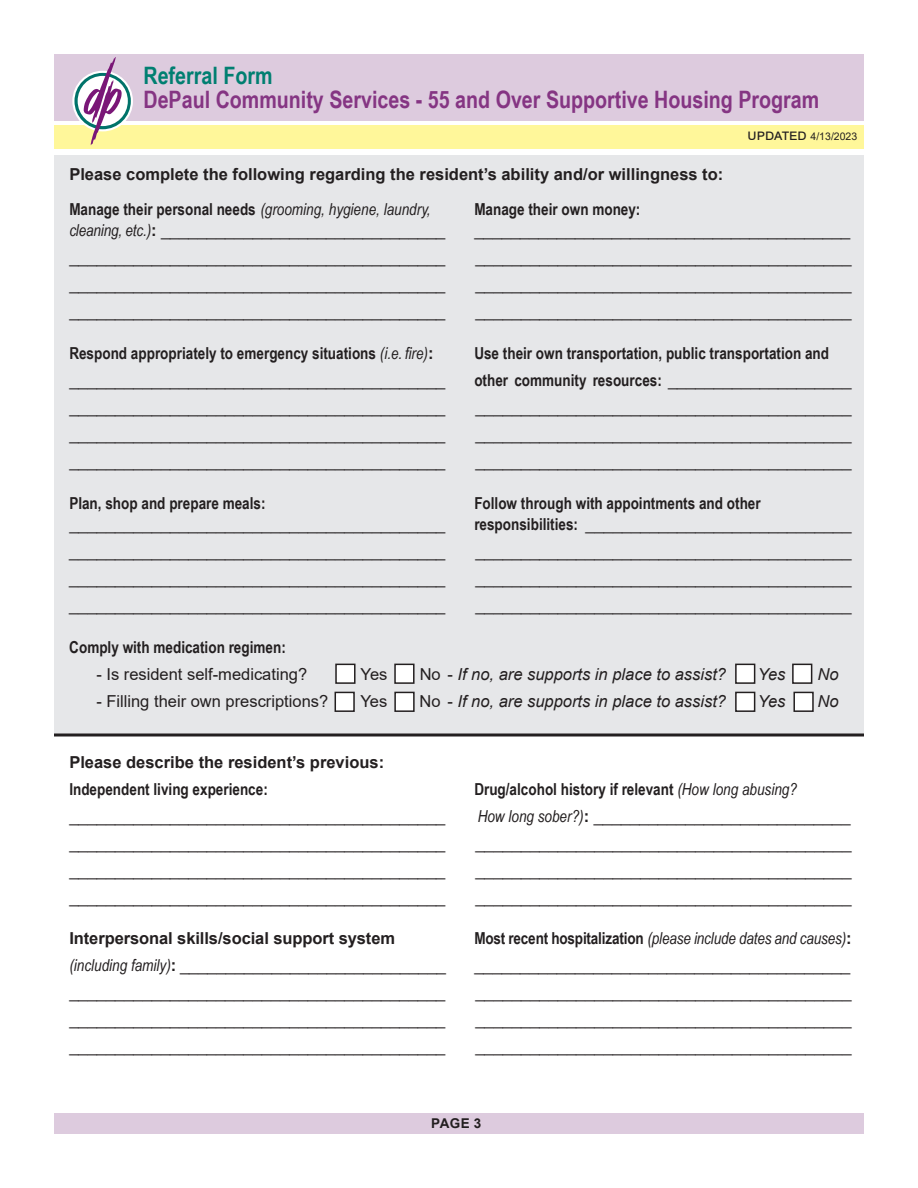
<style>
.page{position:relative;width:918px;height:1188px;background:#fff}
.page>*{position:absolute;margin:0;border:0;box-sizing:border-box;transform-origin:0 0}
.t1{font:700 24px "Arial Narrow";color:#853583}
.t2{font:700 24px "Arial Narrow";color:#007f71}
.t3{font:16.5px "Arial";color:#231f20}
.t4{font:700 16.5px "Arial Narrow";color:#231f20}
.t5{font:700 16.5px "Arial";color:#231f20}
.t6{font:italic 16.5px "Arial Narrow";letter-spacing:-.01em;color:#231f20}
.t7{font:italic 16.5px "Arial";color:#231f20}
.t8{font:700 13.5px "Arial";color:#231f20}
.t9{font:10.5px "Arial";color:#231f20}
.s1{font-size:15px}
.s2{font-weight:700;font-style:normal}
.s3{font-family:"Arial Narrow";font-style:italic}
.s4{font-weight:700}
.s5{font-weight:400;font-style:italic}
.s6{font-family:"Arial"}
.s7{font-family:"Arial";font-weight:400}
.s8{font-family:"Arial Narrow";font-weight:700}
.s9{font-style:normal}
.s10{font-family:"Arial";font-weight:700;font-style:normal}
</style>
<div class="page">
<div style="left:54px;top:155px;width:810px;height:579px;background:#e6e7e9"></div>
<div style="left:336px;top:664px;width:19px;height:19px;background:#fff"></div>
<div style="left:335px;top:664px;width:21px;height:20px;border:2px solid #231f20"></div>
<div style="left:395px;top:664px;width:19px;height:19px;background:#fff"></div>
<div style="left:394px;top:664px;width:21px;height:20px;border:2px solid #231f20"></div>
<div style="left:736px;top:664px;width:19px;height:19px;background:#fff"></div>
<div style="left:735px;top:664px;width:20px;height:20px;border:2px solid #231f20"></div>
<div style="left:793px;top:664px;width:19px;height:19px;background:#fff"></div>
<div style="left:792px;top:664px;width:20px;height:20px;border:2px solid #231f20"></div>
<div style="left:736px;top:692px;width:19px;height:19px;background:#fff"></div>
<div style="left:735px;top:692px;width:20px;height:20px;border:2px solid #231f20"></div>
<div style="left:794px;top:692px;width:19px;height:19px;background:#fff"></div>
<div style="left:793px;top:692px;width:21px;height:20px;border:2px solid #231f20"></div>
<div style="left:335px;top:692px;width:19px;height:19px;background:#fff"></div>
<div style="left:335px;top:692px;width:20px;height:20px;border:2px solid #231f20"></div>
<div style="left:395px;top:692px;width:19px;height:19px;background:#fff"></div>
<div style="left:394px;top:692px;width:21px;height:20px;border:2px solid #231f20"></div>
<hr style="left:54px;top:734px;width:810px;height:2px;background:#231f20">
<div style="left:54px;top:125px;width:810px;height:23px;background:#fff79a"></div>
<div style="left:54px;top:54px;width:810px;height:66px;background:#ddcbde"></div>
<svg style="left:74px;top:57px;width:57px;height:88px"></svg>
<div style="left:54px;top:1114px;width:810px;height:20px;background:#ddcbde"></div>
<p class="t2" style="left:143px;top:57px;width:131px">Referral Form</p>
<p class="t1" style="left:143px;top:81px;width:677px">DePaul Community Services - 55 and Over Supportive Housing Program</p>
<p class="t9" style="left:748px;top:129px;width:111px"><span class="s1">updated</span> 4/13/2023</p>
<p class="t5" style="left:69px;top:163px;width:656px">Please complete the following regarding the resident’s ability and/or willingness to:</p>
<p class="t6" style="left:69px;top:197px;width:363px"><span class="s2">Manage their personal needs</span> (grooming, hygiene, laundry,</p>
<p class="t4" style="left:474px;top:196px;width:168px">Manage their own money:</p>
<p class="t3" style="left:69px;top:219px;width:378px"><span class="s3">cleaning, etc.)</span><span class="s4">:</span> _______________________________</p>
<p class="t3" style="left:474px;top:219px;width:378px">_________________________________________</p>
<p class="t3" style="left:69px;top:246px;width:378px">_________________________________________</p>
<p class="t3" style="left:475px;top:246px;width:378px">_________________________________________</p>
<p class="t3" style="left:69px;top:273px;width:378px">_________________________________________</p>
<p class="t3" style="left:475px;top:273px;width:378px">_________________________________________</p>
<p class="t3" style="left:69px;top:300px;width:378px">_________________________________________</p>
<p class="t3" style="left:475px;top:300px;width:378px">_________________________________________</p>
<p class="t4" style="left:69px;top:340px;width:366px">Respond appropriately to emergency situations <span class="s5">(i.e. fire)</span><span class="s6">:</span></p>
<p class="t4" style="left:474px;top:340px;width:356px">Use their own transportation, public transportation and</p>
<p class="t3" style="left:69px;top:369px;width:378px">_________________________________________</p>
<p class="t4" style="left:474px;top:367px;width:379px">other community resources: <span class="s7">____________________</span></p>
<p class="t3" style="left:69px;top:396px;width:378px">_________________________________________</p>
<p class="t3" style="left:475px;top:396px;width:378px">_________________________________________</p>
<p class="t3" style="left:69px;top:423px;width:378px">_________________________________________</p>
<p class="t3" style="left:475px;top:423px;width:378px">_________________________________________</p>
<p class="t3" style="left:69px;top:450px;width:378px">_________________________________________</p>
<p class="t3" style="left:475px;top:450px;width:378px">_________________________________________</p>
<p class="t4" style="left:69px;top:490px;width:198px">Plan, shop and prepare meals:</p>
<p class="t4" style="left:474px;top:490px;width:288px">Follow through with appointments and other</p>
<p class="t3" style="left:69px;top:513px;width:378px">_________________________________________</p>
<p class="t3" style="left:474px;top:513px;width:379px"><span class="s8">responsibilities:</span> _____________________________</p>
<p class="t3" style="left:69px;top:540px;width:378px">_________________________________________</p>
<p class="t3" style="left:475px;top:540px;width:378px">_________________________________________</p>
<p class="t3" style="left:69px;top:567px;width:378px">_________________________________________</p>
<p class="t3" style="left:475px;top:567px;width:378px">_________________________________________</p>
<p class="t3" style="left:69px;top:594px;width:378px">_________________________________________</p>
<p class="t3" style="left:475px;top:594px;width:378px">_________________________________________</p>
<p class="t4" style="left:69px;top:634px;width:218px">Comply with medication regimen:</p>
<p class="t3" style="left:96px;top:663px;width:212px">- Is resident self-medicating?</p>
<p class="t3" style="left:361px;top:663px;width:28px">Yes</p>
<p class="t7" style="left:420px;top:663px;width:308px"><span class="s9">No -</span> If no, are supports in place to assist?</p>
<p class="t7" style="left:758px;top:663px;width:29px">Yes</p>
<p class="t7" style="left:818px;top:663px;width:23px">No</p>
<p class="t3" style="left:96px;top:690px;width:233px">- Filling their own prescriptions?</p>
<p class="t3" style="left:360px;top:690px;width:28px">Yes</p>
<p class="t7" style="left:419px;top:690px;width:308px"><span class="s9">No -</span> If no, are supports in place to assist?</p>
<p class="t7" style="left:758px;top:690px;width:29px">Yes</p>
<p class="t7" style="left:818px;top:690px;width:23px">No</p>
<p class="t5" style="left:69px;top:751px;width:316px">Please describe the resident’s previous:</p>
<p class="t4" style="left:69px;top:777px;width:200px">Independent living experience:</p>
<p class="t4" style="left:474px;top:777px;width:324px">Drug/alcohol history if relevant <span class="s5">(How long abusing?</span></p>
<p class="t3" style="left:69px;top:805px;width:378px">_________________________________________</p>
<p class="t3" style="left:478px;top:805px;width:374px"><span class="s3">How long sober?)</span><span class="s4">:</span> ____________________________</p>
<p class="t3" style="left:69px;top:832px;width:378px">_________________________________________</p>
<p class="t3" style="left:475px;top:832px;width:378px">_________________________________________</p>
<p class="t3" style="left:69px;top:859px;width:378px">_________________________________________</p>
<p class="t3" style="left:475px;top:859px;width:378px">_________________________________________</p>
<p class="t3" style="left:69px;top:886px;width:378px">_________________________________________</p>
<p class="t3" style="left:475px;top:886px;width:378px">_________________________________________</p>
<p class="t5" style="left:69px;top:926px;width:327px">Interpersonal skills/social support system</p>
<p class="t6" style="left:474px;top:926px;width:379px"><span class="s2">Most recent hospitalization</span> (please include dates and causes)<span class="s10">:</span></p>
<p class="t3" style="left:69px;top:954px;width:378px"><span class="s3">(including family)</span><span class="s4">:</span> _____________________________</p>
<p class="t3" style="left:474px;top:954px;width:378px">_________________________________________</p>
<p class="t3" style="left:69px;top:981px;width:378px">_________________________________________</p>
<p class="t3" style="left:475px;top:981px;width:378px">_________________________________________</p>
<p class="t3" style="left:69px;top:1008px;width:378px">_________________________________________</p>
<p class="t3" style="left:475px;top:1008px;width:378px">_________________________________________</p>
<p class="t3" style="left:69px;top:1035px;width:378px">_________________________________________</p>
<p class="t3" style="left:475px;top:1035px;width:378px">_________________________________________</p>
<p class="t8" style="left:431px;top:1114px;width:52px">PAGE 3</p>
</div>
